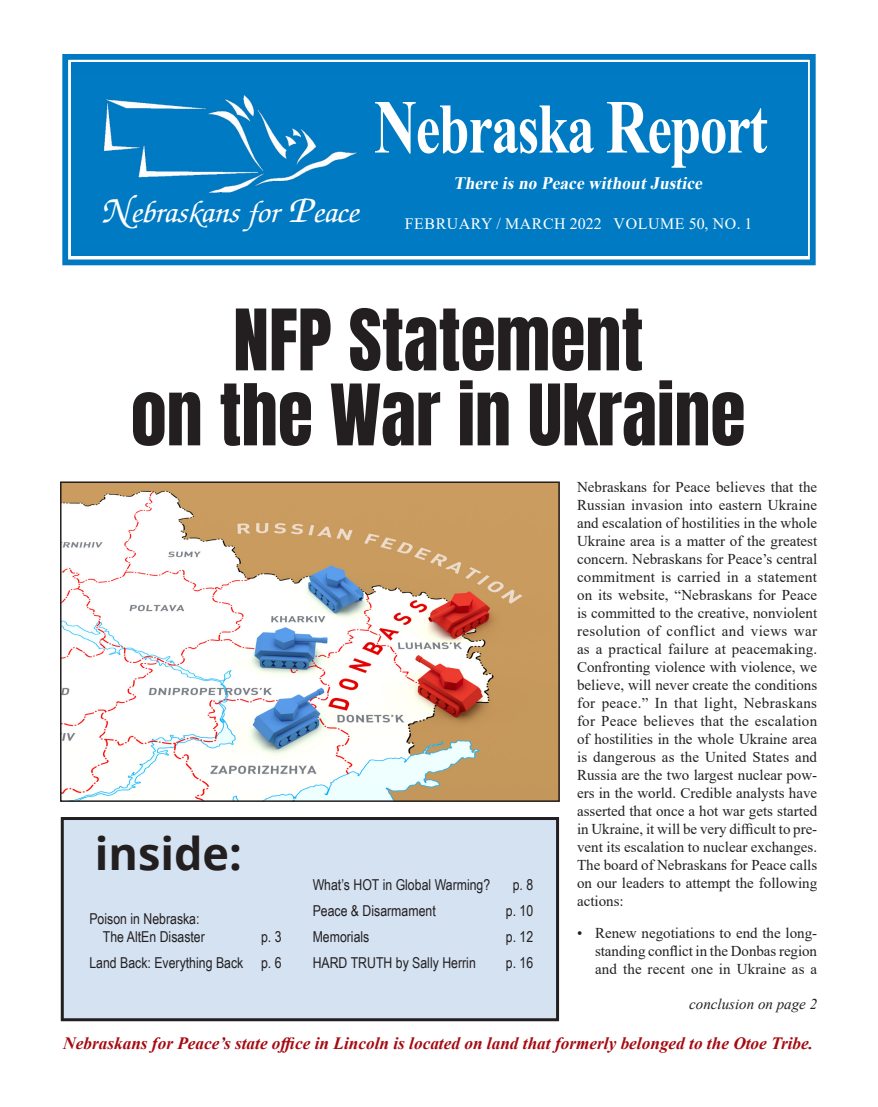
<style>
.page{position:relative;width:878px;height:1107px;background:#fff}
.page>*{position:absolute;margin:0;border:0;box-sizing:border-box;transform-origin:0 0}
.Body_text{font:72px/75px "Anton";color:#231f20;text-align:center}
.t1{font:700 71.1px "Times New Roman";letter-spacing:-.025em;color:#fff;scale:.78 1}
.Headline{font:700 45px "Open Sans";color:#231f20}
.t2{font:italic 29.85px "Zapf Chancery Std";color:#fff;scale:1.1 1}
.t3{font:italic 700 17.55px "Times New Roman";color:#fff}
.Headline-2{font:italic 700 17.25px "Times New Roman";color:#a50a11}
.t4{font:15.9px "Times New Roman";letter-spacing:.035em;color:#fff}
.Body_text-2{font:15px/18px "Times New Roman";color:#231f20;text-align:justify}
.Calendar{font:15px/18px "Arial Narrow";color:#231f20}
.Hanging_Indent{font:15px/18px "Times New Roman";letter-spacing:-.005em;color:#231f20;text-align:justify}
.Body_text-3{font:italic 15px "Times New Roman";color:#231f20}
.s1{font-size:38.25px}
.s2{font-size:76.35px}
</style>
<div class="page">
<div style="left:62px;top:819px;width:495px;height:201px;background:#d4e2f2"></div>
<div style="left:61px;top:817px;width:498px;height:204px;border:3px solid #231f20"></div>
<div style="left:62px;top:54px;width:753px;height:211px;border:6px solid #0079c2"></div>
<div style="left:71px;top:63px;width:736px;height:193px;background:#007ac2"></div>
<img style="left:63px;top:484px;width:494px;height:315px">
<div style="left:60px;top:481px;width:500px;height:321px;border:2px solid #231f20"></div>
<p class="t2" style="left:103px;top:197px;width:236px"><span class="s1">N</span>ebraskans for <span class="s1">P</span>eace</p>
<p class="t1" style="left:374px;top:77px;width:506px"><span class="s2">N</span>ebraska <span class="s2">R</span>eport</p>
<p class="t3" style="left:453px;top:170px;width:255px">Thereisno PeacewithoutJustice</p>
<p class="t4" style="left:405px;top:212px;width:349px">FEBRUARY / MARCH 2022 VOLUME 50, NO. 1</p>
<p class="Body_text" style="left:131px;top:308px;width:616px">NFP Statement<br>on the War in Ukraine</p>
<p class="Body_text-2" style="left:577px;top:477px;width:242px">Nebraskans for Peace believes that the Russian invasion into eastern Ukraine and escalation of hostilities in the whole Ukraine area is a matter of the greatest concern. Nebraskans for Peace’s central commitment is carried in a statement on its website, “Nebraskans for Peace is committed to the creative, nonviolent resolution of conflict and views war as a practical failure at peacemaking.<br>Confronting violence with violence, we believe, will never create the conditions for peace.” In that light, Nebraskans for Peace believes that the escalation of hostilities in the whole Ukraine area is dangerous as the United States and Russia are the two largest nuclear pow&shy;ers in the world. Credible analysts have asserted that once a hot war gets started in Ukraine, it will be very difficult to pre&shy;vent its escalation to nuclear exchanges.<br>The board of Nebraskans for Peace calls on our leaders to attempt the following actions:</p>
<p class="Hanging_Indent" style="left:595px;top:923px;width:224px;text-indent:-18px">• Renew negotiations to end the long&shy;standing conflict in the Donbas region and the recent one in Ukraine as a</p>
<p class="Body_text-3" style="left:689px;top:994px;width:129px">conclusion on page 2</p>
<p class="Headline" style="left:95px;top:822px;width:149px">inside:</p>
<p class="Calendar" style="left:312px;top:875px;width:179px">What’s HOT in Global Warming?</p>
<p class="Calendar" style="left:512px;top:875px;width:22px">p. 8</p>
<p class="Calendar" style="left:312px;top:901px;width:125px">Peace &amp; Disarmament</p>
<p class="Calendar" style="left:506px;top:901px;width:29px">p. 10</p>
<p class="Calendar" style="left:312px;top:927px;width:58px">Memorials</p>
<p class="Calendar" style="left:506px;top:927px;width:29px">p. 12</p>
<p class="Calendar" style="left:312px;top:953px;width:165px">HARD TRUTH by Sally Herrin</p>
<p class="Calendar" style="left:506px;top:953px;width:29px">p. 16</p>
<p class="Calendar" style="left:103px;top:909px;width:103px;text-indent:-14px">Poison in Nebraska:<br>The AltEn Disaster</p>
<p class="Calendar" style="left:261px;top:927px;width:22px">p. 3</p>
<p class="Calendar" style="left:89px;top:953px;width:194px">Land Back: Everything Back p. 6</p>
<p class="Headline-2" style="left:63px;top:1031px;width:751px">Nebraskans for Peace’s state office in Lincoln is located on land that formerly belonged to the Otoe Tribe.</p>
</div>
